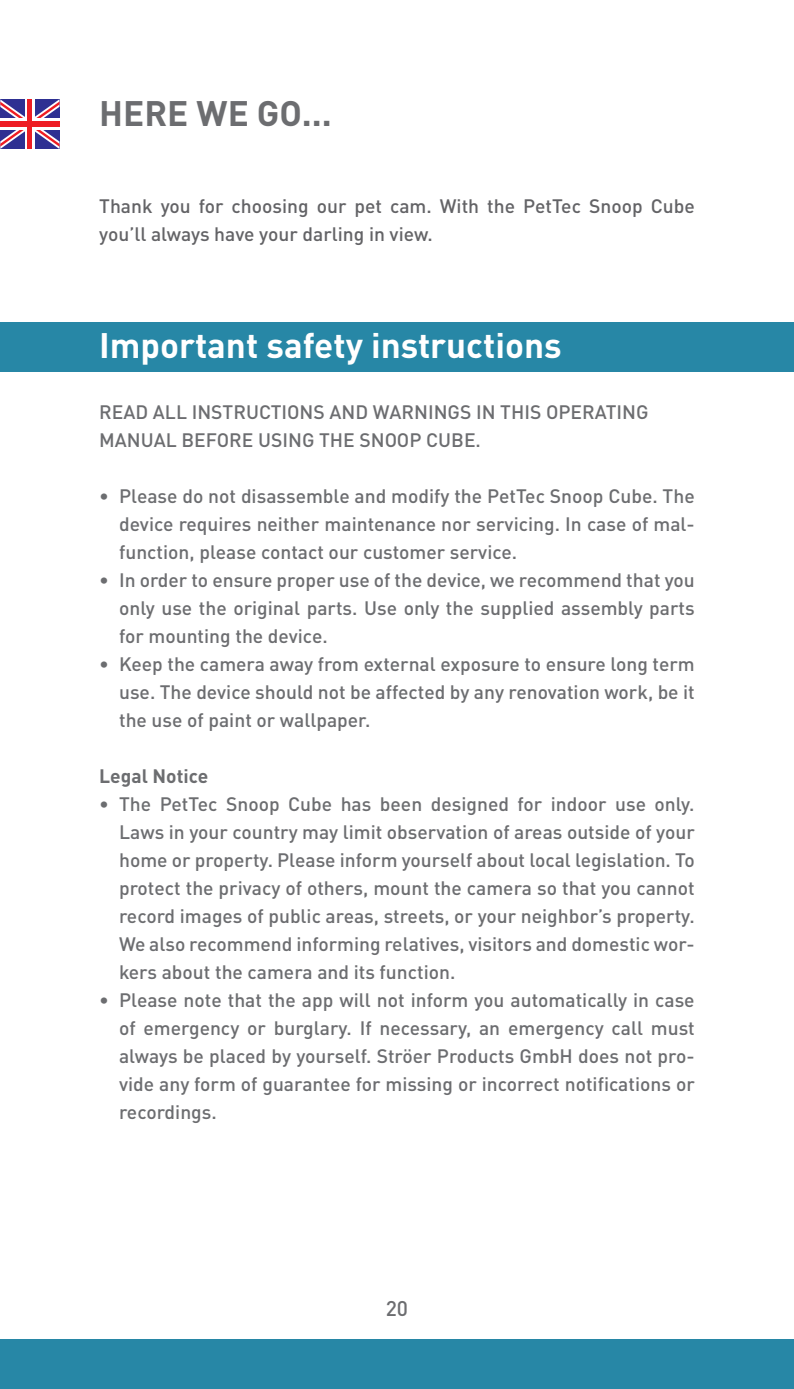
<style>
.page{position:relative;width:794px;height:1389px;background:#fff}
.page>*{position:absolute;margin:0;border:0;box-sizing:border-box;transform-origin:0 0}
.t1{font:700 35px "DIN Pro";color:#fff}
.t2{font:700 35px "DIN Pro";color:#6c6d70}
.t3{font:500 21px "DIN Pro";color:#6c6d70}
.t4{font:500 19.25px/28px "DIN Pro";color:#6c6d70;text-align:justify}
.t5{font:500 19.25px/28px "DIN Pro";color:#636366}
.t6{font:700 19.25px "DIN Pro";color:#6c6d70}
</style>
<div class="page">
<div style="left:0;top:1339px;width:794px;height:50px;background:#2787a6"></div>
<div style="left:0;top:322px;width:794px;height:50px;background:#2787a6"></div>
<svg style="left:0;top:99px;width:60px;height:50px;background:#755b9b"></svg>
<div style="left:0;top:119px;width:60px;height:11px;background:#fff"></div>
<div style="left:25px;top:99px;width:10px;height:50px;background:#fff"></div>
<div style="left:27px;top:99px;width:5px;height:50px;background:#ee1d23"></div>
<div style="left:0;top:121px;width:60px;height:6px;background:#ee1d23"></div>
<h1 class="t2" style="left:99px;top:84px;width:234px">HERE WE GO...</h1>
<p class="t5" style="left:99px;top:190px;width:597px">Thank you for choosing our pet cam. With the PetTec Snoop Cube you’ll always have your darling in view.</p>
<h1 class="t1" style="left:99px;top:316px;width:464px">Important safety instructions</h1>
<p class="t4" style="left:99px;top:396px;width:551px">READ ALL INSTRUCTIONS AND WARNINGS IN THIS OPERATING<br>MANUAL BEFORE USING THE SNOOP CUBE.</p>
<p class="t4" style="left:119px;top:480px;width:577px;text-indent:-20px">• Please do not disassemble and modify the PetTec Snoop Cube. The device requires neither maintenance nor servicing. In case of mal&shy;function, please contact our customer service.</p>
<p class="t4" style="left:119px;top:564px;width:577px;text-indent:-20px">• In order to ensure proper use of the device, we recommend that you only use the original parts. Use only the supplied assembly parts for mounting the device.</p>
<p class="t4" style="left:119px;top:648px;width:577px;text-indent:-20px">• Keep the camera away from external exposure to ensure long term use. The device should not be affected by any renovation work, be it the use of paint or wallpaper.</p>
<p class="t6" style="left:99px;top:760px;width:111px">Legal Notice</p>
<p class="t4" style="left:119px;top:788px;width:577px;text-indent:-20px">• The PetTec Snoop Cube has been designed for indoor use only.<br>Laws in your country may limit observation of areas outside of your home or property. Please inform yourself about local legislation. To protect the privacy of others, mount the camera so that you cannot record images of public areas, streets, or your neighbor’s property.<br>We also recommend informing relatives, visitors and domestic wor&shy;kers about the camera and its function.</p>
<p class="t4" style="left:119px;top:984px;width:577px;text-indent:-20px">• Please note that the app will not inform you automatically in case of emergency or burglary. If necessary, an emergency call must always be placed by yourself. Ströer Products GmbH does not pro&shy;vide any form of guarantee for missing or incorrect notifications or recordings.</p>
<p class="t3" style="left:386px;top:1291px;width:24px">20</p>
</div>
